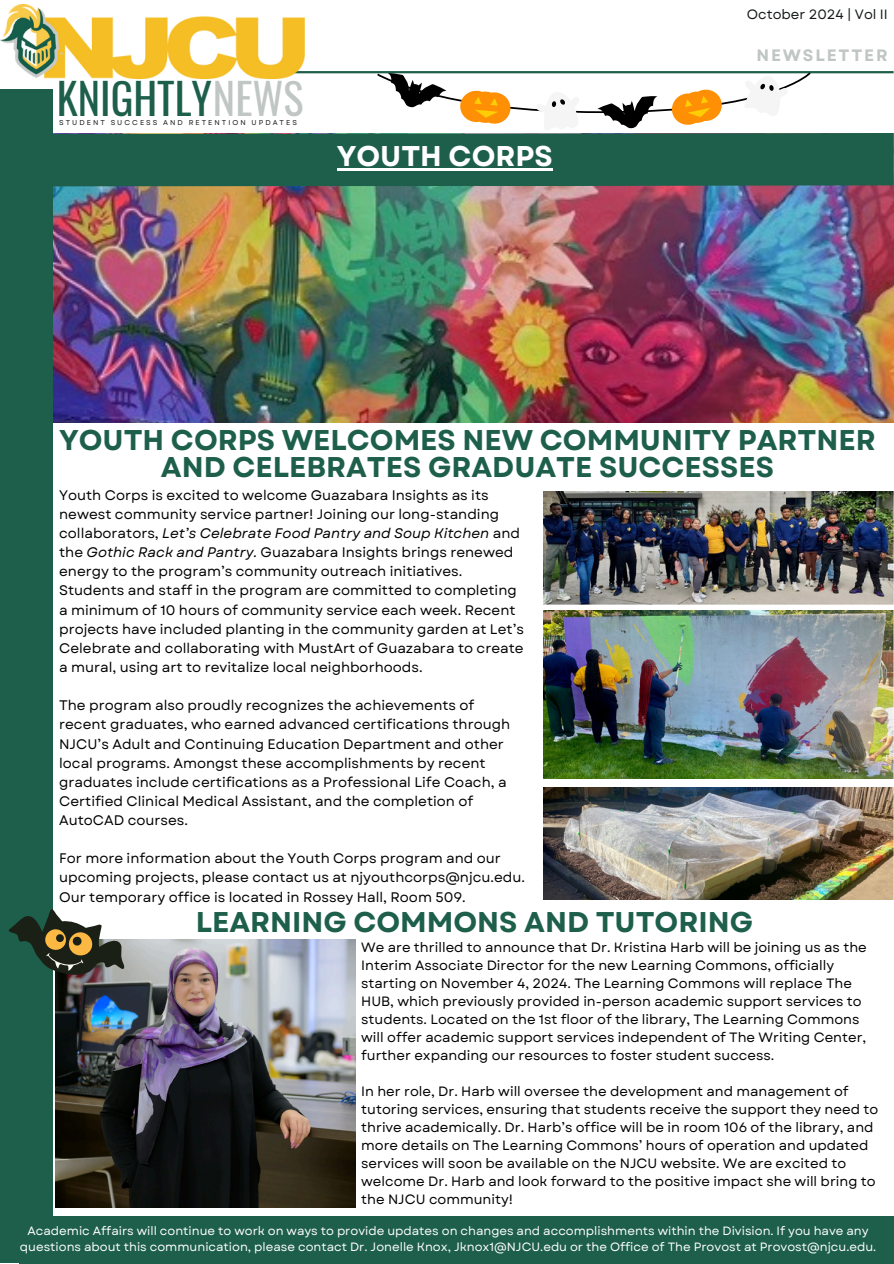
<style>
.page{position:relative;width:894px;height:1264px;background:#fff}
.page>*{position:absolute;margin:0;border:0;box-sizing:border-box;transform-origin:0 0}
.t1{font:42.45px "Oswald";color:#1d5f4b}
.t2{font:700 28.5px/27px "Garet";color:#1d5f4b;text-align:center}
.t3{font:700 28.5px "Garet";color:#fff}
.t4{font:700 16.5px "Garet";letter-spacing:.115em;color:#c0c6c3}
.t5{font:13.8px/19.2px "Garet";color:#000}
.t6{font:13.5px/18px "Garet";color:#000}
.t7{font:13.5px "Garet";color:#16191b}
.t8{font:12px/16px "Garet";color:#fff;text-align:center}
.t9{font:7.05px "Garet";letter-spacing:.285em;color:#16191b}
.s1{color:#c0c6c3}
.s2{font-style:italic}
</style>
<div class="page">
<img style="left:52px;top:187px;width:841px;height:235px">
<div style="left:19px;top:1215px;width:874px;height:48px;background:#1d5f4b"></div>
<div style="left:0;top:89px;width:52px;height:1174px;background:#1d5f4b"></div>
<div style="left:52px;top:133px;width:841px;height:54px;background:#1d5f4b"></div>
<hr style="left:260px;top:71px;width:633px;height:2px;background:#1d5f4b">
<img style="left:0;top:5px;width:304px;height:99px">
<img style="left:543px;top:491px;width:350px;height:113px">
<img style="left:543px;top:611px;width:350px;height:167px">
<img style="left:543px;top:787px;width:350px;height:112px">
<img style="left:56px;top:939px;width:299px;height:268px">
<svg style="left:9px;top:891px;width:128px;height:105px"></svg>
<svg style="left:377px;top:72px;width:433px;height:57px"></svg>
<hr style="left:336px;top:168px;width:216px;height:3px;background:#fff">
<h4 class="t7" style="left:746px;top:5px;width:142px">October 2024 | Vol II</h4>
<h4 class="t1" style="left:57px;top:66px;width:248px">KNIGHTLY<span class="s1">NEWS</span></h4>
<p class="t9" style="left:59px;top:117px;width:239px">STUDENT SUCCESS AND RETENTION UPDATES</p>
<p class="t3" style="left:336px;top:136px;width:217px">YOUTH CORPS</p>
<p class="t4" style="left:756px;top:43px;width:133px">NEWSLETTER</p>
<h2 class="t2" style="left:59px;top:427px;width:818px">YOUTH CORPS WELCOMES NEW COMMUNITY PARTNER<br>AND CELEBRATES GRADUATE SUCCESSES</h2>
<h1 class="t5" style="left:59px;top:485px;width:466px">Youth Corps is excited to welcome Guazabara Insights as its newest community service partner! Joining our long-standing collaborators, <span class="s2">Let’s Celebrate Food Pantry and Soup Kitchen</span> and the <span class="s2">Gothic Rack and Pantry.</span> Guazabara Insights brings renewed energy to the program’s community outreach initiatives.<br>Students and staff in the program are committed to completing a minimum of 10 hours of community service each week. Recent projects have included planting in the community garden at Let’s Celebrate and collaborating with MustArt of Guazabara to create a mural, using art to revitalize local neighborhoods.</h1>
<p class="t5" style="left:59px;top:696px;width:452px">The program also proudly recognizes the achievements of recent graduates, who earned advanced certifications through NJCU’s Adult and Continuing Education Department and other local programs. Amongst these accomplishments by recent graduates include certifications as a Professional Life Coach, a Certified Clinical Medical Assistant, and the completion of AutoCAD courses.</p>
<p class="t5" style="left:59px;top:849px;width:467px">For more information about the Youth Corps program and our upcoming projects, please contact us at njyouthcorps@njcu.edu.<br>Our temporary office is located in Rossey Hall, Room 509.</p>
<h2 class="t6" style="left:361px;top:938px;width:507px">We are thrilled to announce that Dr. Kristina Harb will be joining us as the Interim Associate Director for the new Learning Commons, officially starting on November 4, 2024. The Learning Commons will replace The HUB, which previously provided in-person academic support services to students. Located on the 1st floor of the library, The Learning Commons will offer academic support services independent of The Writing Center, further expanding our resources to foster student success.</h2>
<h2 class="t6" style="left:361px;top:1082px;width:518px">In her role, Dr. Harb will oversee the development and management of tutoring services, ensuring that students receive the support they need to thrive academically. Dr. Harb’s office will be in room 106 of the library, and more details on The Learning Commons’ hours of operation and updated services will soon be available on the NJCU website. We are excited to welcome Dr. Harb and look forward to the positive impact she will bring to the NJCU community!</h2>
<h4 class="t8" style="left:20px;top:1222px;width:857px">Academic Affairs will continue to work on ways to provide updates on changes and accomplishments within the Division. If you have any questions about this communication, please contact Dr. Jonelle Knox, Jknox1@NJCU.edu or the Office of The Provost at Provost@njcu.edu.</h4>
<p class="t2" style="left:196px;top:908px;width:558px">LEARNING COMMONS AND TUTORING</p>
</div>
